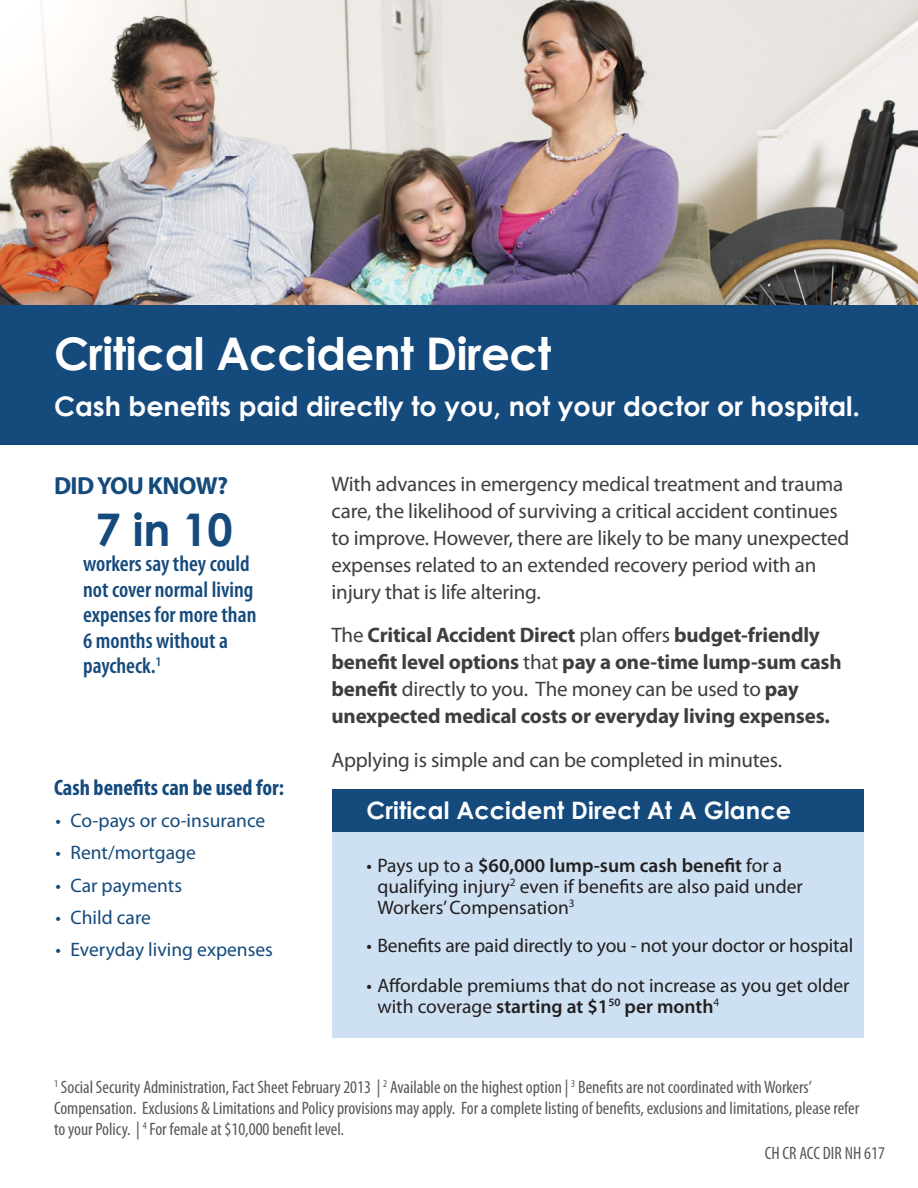
<style>
.page{position:relative;width:918px;height:1188px;background:#fff}
.page>*{position:absolute;margin:0;border:0;box-sizing:border-box;transform-origin:0 0}
.t1{font:700 45px "Century Gothic";letter-spacing:-.01em;color:#fff}
.body{font:700 45px "Century Gothic";color:#144a7c}
.t2{font:700 27px "Century Gothic";color:#fff}
.body-2{font:700 24.75px "Myriad Pro";letter-spacing:-.025em;color:#144a7c}
.t3{font:700 24px "Century Gothic";letter-spacing:.005em;color:#fff}
.body-3{font:600 condensed 22.5px/25.5px "Myriad Pro";color:#144a7c}
.body-4{font:700 condensed 22.5px "Myriad Pro";color:#144a7c}
.t4{font:21px/27px "Myriad Pro";letter-spacing:-.01em;color:#3e3e3f}
.t5{font:700 21px/27px "Myriad Pro";letter-spacing:-.01em;color:#3e3e3f}
.t6{font:19.5px/21px "Myriad Pro";color:#231f20}
.t7{font:19.5px "Myriad Pro";color:#144a7c}
.t8{font:condensed 18px/21px "Myriad Pro";color:#57585a}
.s1{font-weight:400}
.s2{font-weight:600}
</style>
<div class="page">
<img style="left:0;top:0;width:918px;height:305px">
<div style="left:333px;top:789px;width:531px;height:43px;background:#144a7c"></div>
<div style="left:333px;top:832px;width:531px;height:206px;background:#cee1f3"></div>
<div style="left:0;top:305px;width:918px;height:139px;background:#144a7c"></div>
<p class="t1" style="left:54px;top:319px;width:499px">Critical Accident Direct</p>
<p class="t2" style="left:54px;top:386px;width:808px">Cash benefits paid directly to you, not your doctor or hospital.</p>
<p class="body-2" style="left:54px;top:470px;width:176px">DID YOU KNOW?</p>
<p class="body" style="left:96px;top:495px;width:139px">7 in 10</p>
<p class="body-3" style="left:83px;top:551px;width:175px">workers say they could not cover normal living expenses for more than<br>6 months without a paycheck.<sup>1</sup></p>
<p class="body-4" style="left:54px;top:773px;width:232px">Cash benefits can be used for:</p>
<p class="t7" style="left:56px;top:808px;width:211px">• Co-pays or co-insurance</p>
<p class="t7" style="left:56px;top:841px;width:142px">• Rent/mortgage</p>
<p class="t7" style="left:56px;top:873px;width:128px">• Car payments</p>
<p class="t7" style="left:56px;top:905px;width:97px">• Child care</p>
<p class="t7" style="left:56px;top:937px;width:219px">• Everyday living expenses</p>
<p class="t4" style="left:332px;top:470px;width:519px">With advances in emergency medical treatment and trauma care, the likelihood of surviving a critical accident continues to improve. However, there are likely to be many unexpected expenses related to an extended recovery period with an injury that is life altering.</p>
<p class="t5" style="left:332px;top:621px;width:512px"><span class="s1">The</span> Critical Accident Direct <span class="s1">plan offers</span> budget-friendly benefit level options <span class="s1">that</span> pay a one-time lump-sum cash benefit <span class="s1">directly to you. The money can be used to</span> pay unexpected medical costs or everyday living expenses.</p>
<p class="t4" style="left:332px;top:746px;width:452px">Applying is simple and can be completed in minutes.</p>
<p class="t3" style="left:367px;top:792px;width:426px">Critical Accident Direct At A Glance</p>
<p class="t6" style="left:377px;top:854px;width:427px;text-indent:-11px">• Pays up to a <span class="s2">$60,000 lump-sum cash benefit</span> for a qualifying injury<sup>2</sup> even if benefits are also paid under<br>Workers’Compensation<sup>3</sup></p>
<p class="t6" style="left:367px;top:935px;width:488px">• Benefits are paid directly to you - not your doctor or hospital</p>
<p class="t6" style="left:377px;top:975px;width:474px;text-indent:-11px">• Affordable premiums that do not increase as you get older with coverage <span class="s2">starting at $1</span><sup>50</sup> <span class="s2">per month</span><sup>4</sup></p>
<p class="t8" style="left:54px;top:1076px;width:807px"><sup>1</sup> Social Security Administration, Fact Sheet February 2013 | <sup>2</sup> Available on the highest option | <sup>3</sup> Benefits are not coordinated with Workers’<br>Compensation. Exclusions &amp; Limitations and Policy provisions may apply. For a complete listing of benefits, exclusions and limitations, please refer to your Policy. | <sup>4</sup> For female at $10,000 benefit level.</p>
<p class="t8" style="left:765px;top:1143px;width:122px">CH CR ACC DIR NH 617</p>
</div>
